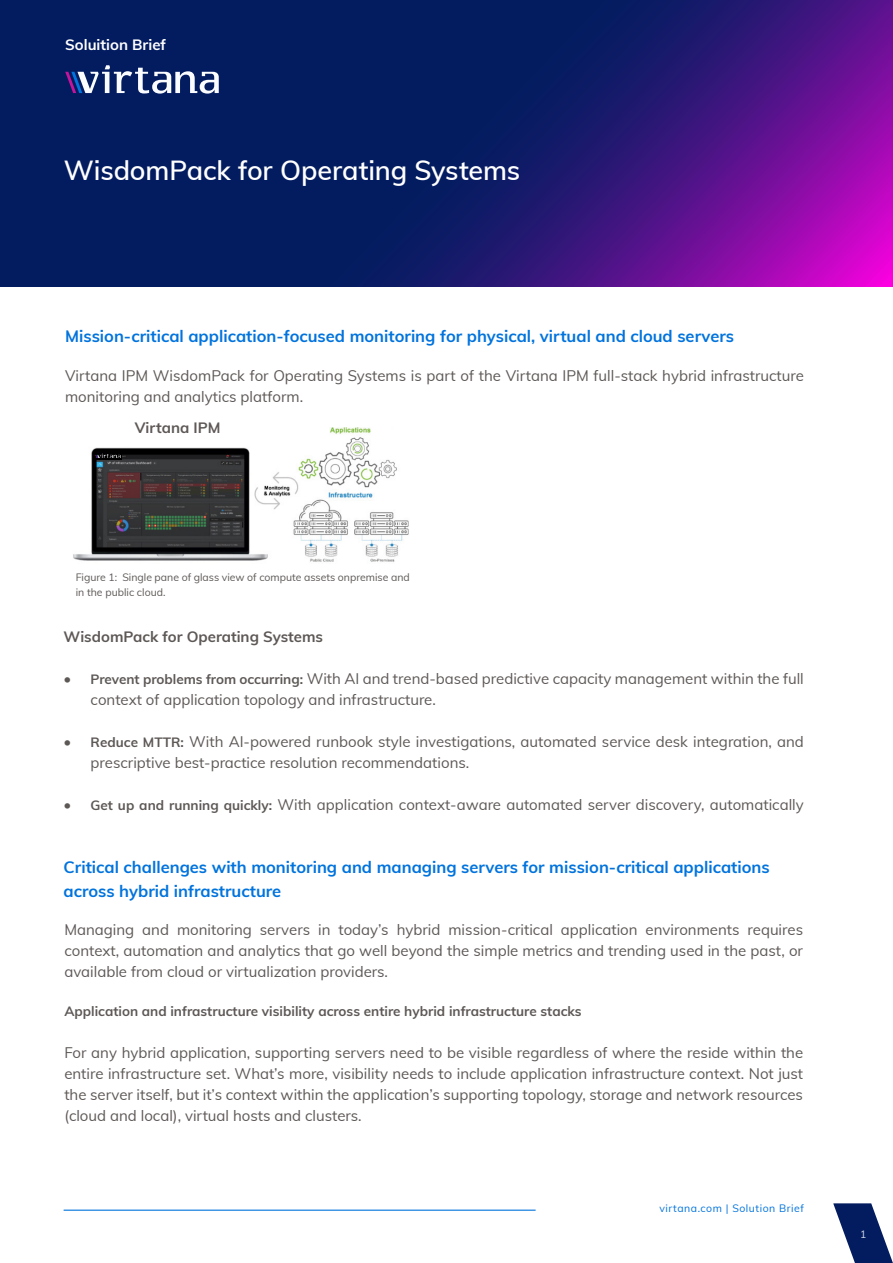
<style>
.page{position:relative;width:893px;height:1263px;background:#fff}
.page>*{position:absolute;margin:0;border:0;box-sizing:border-box;transform-origin:0 0}
.t1{font:600 27px "Muli";letter-spacing:-.005em;color:#fff}
.t2{font:700 16.5px/24px "Muli";color:#0073dd}
.t3{font:15px/21px "Muli";color:#5d5856}
.t4{font:700 15px "Muli";color:#5d5856}
.t5{font:700 15px "Muli";color:#fff}
.t6{font:700 13.5px "Muli";color:#5d5856}
.t7{font:10.5px/15px "Muli";color:#5d5856}
.t8{font:10.5px "Muli";letter-spacing:.05em;color:#0073dd}
.t9{font:10.5px "Muli";color:#d2dae7}
.s1{font-weight:700;font-size:13.5px}
</style>
<div class="page">
<svg style="left:0;top:0;width:893px;height:28px;background:#0f1a66"></svg>
<svg style="left:0;top:28px;width:893px;height:259px;background:#261872"></svg>
<svg style="left:0;top:32px;width:893px;height:252px;background:#1f186e"></svg>
<svg style="left:0;top:37px;width:893px;height:245px;background:#261872"></svg>
<svg style="left:0;top:41px;width:893px;height:238px;background:#1f186f"></svg>
<svg style="left:0;top:46px;width:893px;height:231px;background:#261872"></svg>
<svg style="left:0;top:50px;width:893px;height:224px;background:#37167b"></svg>
<svg style="left:0;top:53px;width:893px;height:185px;background:#231871"></svg>
<hr style="left:64px;top:1209px;width:472px;height:2px;background:#0073dd">
<svg style="left:833px;top:1203px;width:60px;height:60px"></svg>
<svg style="left:65px;top:65px;width:154px;height:29px"></svg>
<img style="left:73px;top:428px;width:336px;height:134px">
<div style="left:115px;top:427px;width:124px;height:19px;background:#fff"></div>
<svg style="left:96px;top:457px;width:25px;height:2px"></svg>
<img style="left:94px;top:451px;width:28px;height:6px">
<p class="t5" style="left:65px;top:34px;width:102px">Soluition Brief</p>
<h1 class="t1" style="left:64px;top:151px;width:458px">WisdomPack for Operating Systems</h1>
<p class="t2" style="left:65px;top:323px;width:671px">Mission-critical application-focused monitoring for physical, virtual and cloud servers</p>
<p class="t3" style="left:65px;top:364px;width:740px">Virtana IPM WisdomPack for Operating Systems is part of the Virtana IPM full-stack hybrid infrastructure monitoring and analytics platform.</p>
<p class="t4" style="left:135px;top:416px;width:87px">Virtana IPM</p>
<p class="t7" style="left:76px;top:569px;width:336px">Figure 1: Single pane of glass view of compute assets onpremise and in the public cloud.</p>
<p class="t4" style="left:64px;top:626px;width:261px">WisdomPack for Operating Systems</p>
<p class="t3" style="left:91px;top:668px;width:715px;text-indent:-27px">• <span class="s1">Prevent problems from occurring:</span> With AI and trend-based predictive capacity management within the full context of application topology and infrastructure.</p>
<p class="t3" style="left:91px;top:731px;width:715px;text-indent:-27px">• <span class="s1">Reduce MTTR:</span> With AI-powered runbook style investigations, automated service desk integration, and prescriptive best-practice resolution recommendations.</p>
<p class="t3" style="left:64px;top:794px;width:742px">• <span class="s1">Get up and running quickly:</span> With application context-aware automated server discovery, automatically</p>
<p class="t2" style="left:64px;top:854px;width:708px">Critical challenges with monitoring and managing servers for mission-critical applications across hybrid infrastructure</p>
<p class="t3" style="left:64px;top:918px;width:740px;text-align:justify">Managing and monitoring servers in today’s hybrid mission-critical application environments requires context, automation and analytics that go well beyond the simple metrics and trending used in the past, or available from cloud or virtualization providers.</p>
<p class="t6" style="left:64px;top:1001px;width:519px">Application and infrastructure visibility across entire hybrid infrastructure stacks</p>
<p class="t3" style="left:64px;top:1041px;width:740px;text-align:justify">For any hybrid application, supporting servers need to be visible regardless of where the reside within the entire infrastructure set. What’s more, visibility needs to include application infrastructure context. Not just the server itself, but it’s context within the application’s supporting topology, storage and network resources (cloud and local), virtual hosts and clusters.</p>
<p class="t8" style="left:659px;top:1201px;width:146px">virtana.com | Solution Brief</p>
<p class="t9" style="left:860px;top:1227px;width:8px">1</p>
</div>
